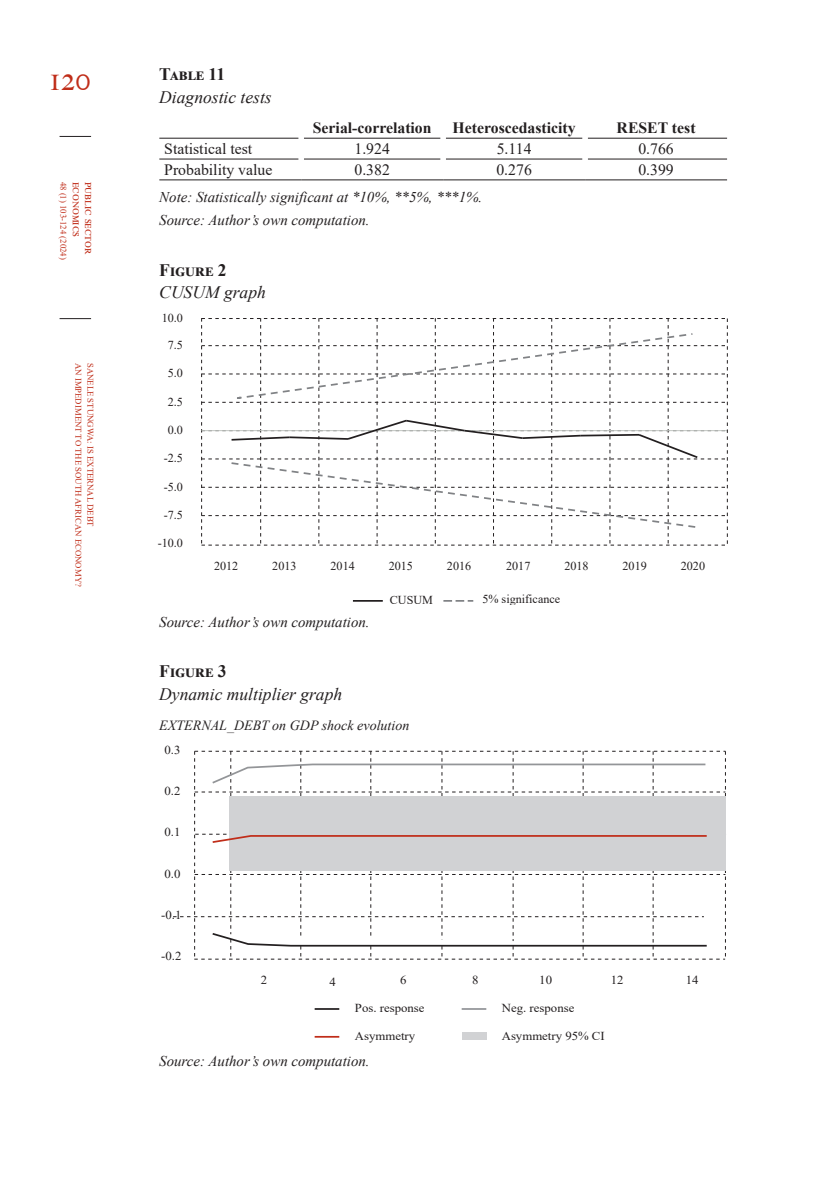
<style>
.page{position:relative;width:819px;height:1191px;background:#fff}
.page>*{position:absolute;margin:0;border:0;box-sizing:border-box;transform-origin:0 0}
.t1{font:31.5px "Times New Roman";color:#c02d19}
.slika_i_tablica_2__r{font:italic 17.5px "Times New Roman";color:#231f20}
.slika_i_tablica_1_re{font:700 17.5px "Times New Roman";color:#231f20}
.tablica{font:15.75px "Times New Roman";color:#231f20}
.tablica-2{font:700 15.75px "Times New Roman";color:#231f20}
.izvor_-2_3{font:italic 14.88px "Times New Roman";color:#231f20}
.slika_i_tablica_2__r-2{font:italic 14px "Times New Roman";color:#231f20}
.t2{font:12.25px "Times New Roman";color:#231f20;scale:1.05 1}
.t3{font:12.25px "Times New Roman";color:#c02d19}
.t4{font:12.08px "Times New Roman";color:#231f20}
.t5{font:8.75px "Times New Roman";color:#c02d19}
</style>
<div class="page">
<hr style="left:60px;top:318px;width:31px;height:1px;background:#231f20">
<hr style="left:60px;top:136px;width:31px;height:1px;background:#231f20">
<hr style="left:159px;top:138px;width:139px;height:1px;background:#231f20">
<hr style="left:304px;top:138px;width:136px;height:1px;background:#231f20">
<hr style="left:446px;top:138px;width:136px;height:1px;background:#231f20">
<hr style="left:587px;top:138px;width:140px;height:1px;background:#231f20">
<hr style="left:159px;top:159px;width:139px;height:1px;background:#231f20">
<hr style="left:304px;top:159px;width:136px;height:1px;background:#231f20">
<hr style="left:446px;top:159px;width:136px;height:1px;background:#231f20">
<hr style="left:587px;top:159px;width:140px;height:1px;background:#231f20">
<hr style="left:159px;top:180px;width:142px;height:1px;background:#231f20">
<hr style="left:301px;top:180px;width:142px;height:1px;background:#231f20">
<hr style="left:443px;top:180px;width:142px;height:1px;background:#231f20">
<hr style="left:585px;top:180px;width:142px;height:1px;background:#231f20">
<hr style="left:354px;top:600px;width:28px;height:2px;background:#231f20">
<svg style="left:444px;top:600px;width:28px;height:2px"></svg>
<svg style="left:201px;top:318px;width:527px;height:228px"></svg>
<svg style="left:173px;top:751px;width:553px;height:208px"></svg>
<svg style="left:314px;top:1008px;width:25px;height:1px"></svg>
<svg style="left:314px;top:1036px;width:25px;height:1px"></svg>
<svg style="left:461px;top:1008px;width:25px;height:1px"></svg>
<div style="left:462px;top:1032px;width:25px;height:8px;background:#d1d2d4"></div>
<h1 class="t1" style="left:49px;top:57px;width:43px">120</h1>
<p class="t5" style="left:70px;top:182px;width:80px;rotate:90deg">48 (1) 103-124 (2024)</p>
<p class="t3" style="left:86px;top:182px;width:57px;rotate:90deg">economics</p>
<p class="t3" style="left:98px;top:182px;width:74px;rotate:90deg">public sector</p>
<p class="t5" style="left:84px;top:363px;width:225px;rotate:90deg">AN IMPEDIMENT TO THE SOUTH AFRICAN ECONOMY?</p>
<p class="t5" style="left:97px;top:363px;width:165px;rotate:90deg">SANELE STUNGWA: IS EXTERNAL DEBT</p>
<p class="slika_i_tablica_1_re" style="left:159px;top:62px;width:67px">Table 11</p>
<p class="slika_i_tablica_2__r" style="left:159px;top:85px;width:114px">Diagnostic tests</p>
<p class="tablica-2" style="left:313px;top:116px;width:120px">Serial-correlation</p>
<p class="tablica-2" style="left:452px;top:116px;width:125px">Heteroscedasticity</p>
<p class="tablica-2" style="left:616px;top:116px;width:80px">RESET test</p>
<p class="tablica" style="left:164px;top:138px;width:89px">Statistical test</p>
<p class="tablica" style="left:354px;top:138px;width:37px">1.924</p>
<p class="tablica" style="left:496px;top:138px;width:36px">5.114</p>
<p class="tablica" style="left:638px;top:138px;width:37px">0.766</p>
<p class="tablica" style="left:164px;top:158px;width:110px">Probability value</p>
<p class="tablica" style="left:354px;top:158px;width:37px">0.382</p>
<p class="tablica" style="left:496px;top:158px;width:37px">0.276</p>
<p class="tablica" style="left:638px;top:158px;width:37px">0.399</p>
<p class="izvor_-2_3" style="left:159px;top:187px;width:324px">Note: Statistically significant at *10%, **5%, ***1%.</p>
<p class="izvor_-2_3" style="left:159px;top:210px;width:212px">Source: Author’s own computation.</p>
<p class="slika_i_tablica_1_re" style="left:159px;top:257px;width:69px">Figure 2</p>
<p class="slika_i_tablica_2__r" style="left:159px;top:280px;width:108px">CUSUM graph</p>
<p class="t4" style="left:162px;top:309px;width:23px">10.0</p>
<p class="t4" style="left:168px;top:336px;width:17px">7.5</p>
<p class="t4" style="left:168px;top:365px;width:17px">5.0</p>
<p class="t4" style="left:168px;top:393px;width:17px">2.5</p>
<p class="t4" style="left:168px;top:421px;width:17px">0.0</p>
<p class="t4" style="left:164px;top:450px;width:21px">-2.5</p>
<p class="t4" style="left:164px;top:478px;width:21px">-5.0</p>
<p class="t4" style="left:164px;top:506px;width:21px">-7.5</p>
<p class="t4" style="left:158px;top:535px;width:27px">-10.0</p>
<p class="t4" style="left:214px;top:557px;width:26px">2012</p>
<p class="t4" style="left:272px;top:557px;width:26px">2013</p>
<p class="t4" style="left:330px;top:557px;width:26px">2014</p>
<p class="t4" style="left:389px;top:557px;width:26px">2015</p>
<p class="t4" style="left:447px;top:557px;width:26px">2016</p>
<p class="t4" style="left:506px;top:557px;width:26px">2017</p>
<p class="t4" style="left:564px;top:557px;width:26px">2018</p>
<p class="t4" style="left:622px;top:557px;width:26px">2019</p>
<p class="t4" style="left:680px;top:557px;width:26px">2020</p>
<p class="t4" style="left:390px;top:592px;width:45px">CUSUM</p>
<p class="t4" style="left:482px;top:591px;width:79px">5% significance</p>
<p class="izvor_-2_3" style="left:159px;top:612px;width:212px">Source: Author’s own computation.</p>
<p class="slika_i_tablica_1_re" style="left:159px;top:659px;width:69px">Figure 3</p>
<p class="slika_i_tablica_2__r" style="left:159px;top:682px;width:184px">Dynamic multiplier graph</p>
<p class="slika_i_tablica_2__r-2" style="left:159px;top:716px;width:251px">EXTERNAL_DEBT on GDP shock evolution</p>
<p class="t2" style="left:164px;top:741px;width:17px">0.3</p>
<p class="t2" style="left:164px;top:782px;width:17px">0.2</p>
<p class="t2" style="left:164px;top:823px;width:17px">0.1</p>
<p class="t2" style="left:164px;top:865px;width:17px">0.0</p>
<p class="t2" style="left:161px;top:906px;width:21px">-0.1</p>
<p class="t2" style="left:161px;top:947px;width:21px">-0.2</p>
<p class="t2" style="left:261px;top:971px;width:8px">2</p>
<p class="t2" style="left:329px;top:972px;width:8px">4</p>
<p class="t2" style="left:400px;top:971px;width:8px">6</p>
<p class="t2" style="left:472px;top:971px;width:8px">8</p>
<p class="t2" style="left:539px;top:971px;width:14px">10</p>
<p class="t2" style="left:610px;top:971px;width:14px">12</p>
<p class="t2" style="left:685px;top:971px;width:14px">14</p>
<p class="t2" style="left:355px;top:999px;width:68px">Pos. response</p>
<p class="t2" style="left:355px;top:1027px;width:59px">Asymmetry</p>
<p class="t2" style="left:502px;top:999px;width:70px">Neg. response</p>
<p class="t2" style="left:501px;top:1027px;width:100px">Asymmetry 95% CI</p>
<p class="izvor_-2_3" style="left:159px;top:1050px;width:212px">Source: Author’s own computation.</p>
</div>
